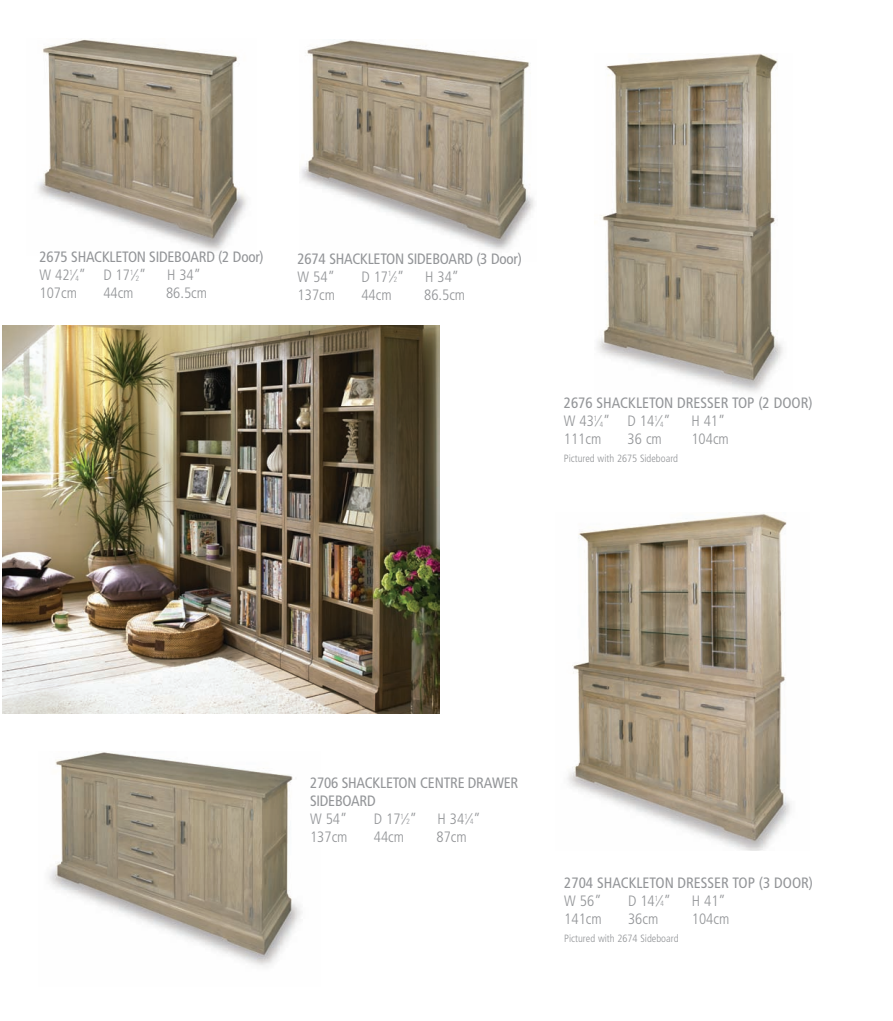
<style>
.page{position:relative;width:893px;height:1021px;background:#fff}
.page>*{position:absolute;margin:0;border:0;box-sizing:border-box;transform-origin:0 0}
.t1{font:condensed 15px/18px "Frutiger";letter-spacing:-.015em;color:#939598}
.t2{font:300 condensed 15px "Frutiger";color:#939598}
.t3{font:300 condensed 10.5px "Frutiger";color:#939598}
.s1{font-weight:300}
.s2{font-family:"Univers";font-weight:300}
.s3{font-family:"Univers";font-weight:300;font-size:7.5px}
.s4{font-family:"Univers"}
.s5{font-family:"Univers";font-size:7.5px}
</style>
<div class="page">
<img style="left:2px;top:326px;width:437px;height:387px">
<img style="left:301px;top:40px;width:233px;height:210px">
<img style="left:567px;top:514px;width:224px;height:336px">
<img style="left:37px;top:39px;width:210px;height:212px">
<img style="left:597px;top:53px;width:186px;height:340px">
<img style="left:49px;top:752px;width:253px;height:215px">
<p class="t1" style="left:40px;top:249px;width:226px">2675 SHACKLETON SIDEBOARD (2 Door)<br><span class="s1">W 42</span><sup>1</sup><span class="s2">⁄</span><span class="s3">4</span><span class="s1">” D 17</span><sup>1</sup><span class="s2">⁄</span><span class="s3">2</span><span class="s1">”</span></p>
<p class="t2" style="left:167px;top:269px;width:35px">H 34”</p>
<p class="t2" style="left:40px;top:287px;width:39px">107cm</p>
<p class="t2" style="left:103px;top:287px;width:32px">44cm</p>
<p class="t2" style="left:166px;top:287px;width:43px">86.5cm</p>
<p class="t1" style="left:298px;top:250px;width:226px">2674 SHACKLETON SIDEBOARD (3 Door)</p>
<p class="t2" style="left:298px;top:270px;width:39px">W 54”</p>
<p class="t2" style="left:361px;top:270px;width:45px">D 17<sup>1</sup><span class="s4">⁄</span><span class="s5">2</span>”</p>
<p class="t2" style="left:425px;top:270px;width:35px">H 34”</p>
<p class="t2" style="left:298px;top:288px;width:39px">137cm</p>
<p class="t2" style="left:361px;top:288px;width:32px">44cm</p>
<p class="t2" style="left:424px;top:288px;width:43px">86.5cm</p>
<p class="t1" style="left:564px;top:395px;width:250px">2676 SHACKLETON DRESSER TOP (2 DOOR)<br><span class="s1">W 43</span><sup>1</sup><span class="s2">⁄</span><span class="s3">4</span><span class="s1">” D 14</span><sup>1</sup><span class="s2">⁄</span><span class="s3">4</span><span class="s1">”</span></p>
<p class="t2" style="left:691px;top:415px;width:35px">H 41”</p>
<p class="t2" style="left:564px;top:433px;width:39px">111cm</p>
<p class="t2" style="left:628px;top:433px;width:36px">36 cm</p>
<p class="t2" style="left:691px;top:433px;width:39px">104cm</p>
<p class="t3" style="left:564px;top:454px;width:116px">Pictured with 2675 Sideboard</p>
<p class="t1" style="left:310px;top:775px;width:210px">2706 SHACKLETON CENTRE DRAWER<br>SIDEBOARD</p>
<p class="t2" style="left:310px;top:812px;width:39px">W 54”</p>
<p class="t2" style="left:374px;top:812px;width:45px">D 17<sup>1</sup><span class="s4">⁄</span><span class="s5">2</span>”</p>
<p class="t2" style="left:438px;top:812px;width:45px">H 34<sup>1</sup><span class="s4">⁄</span><span class="s5">4</span>”</p>
<p class="t2" style="left:310px;top:830px;width:39px">137cm</p>
<p class="t2" style="left:374px;top:830px;width:32px">44cm</p>
<p class="t2" style="left:437px;top:830px;width:32px">87cm</p>
<p class="t1" style="left:564px;top:875px;width:250px">2704 SHACKLETON DRESSER TOP (3 DOOR)</p>
<p class="t2" style="left:564px;top:894px;width:39px">W 56”</p>
<p class="t2" style="left:628px;top:894px;width:45px">D 14<sup>1</sup><span class="s4">⁄</span><span class="s5">4</span>”</p>
<p class="t2" style="left:692px;top:894px;width:35px">H 41”</p>
<p class="t2" style="left:564px;top:912px;width:39px">141cm</p>
<p class="t2" style="left:628px;top:912px;width:32px">36cm</p>
<p class="t2" style="left:692px;top:912px;width:39px">104cm</p>
<p class="t3" style="left:564px;top:934px;width:116px">Pictured with 2674 Sideboard</p>
</div>
